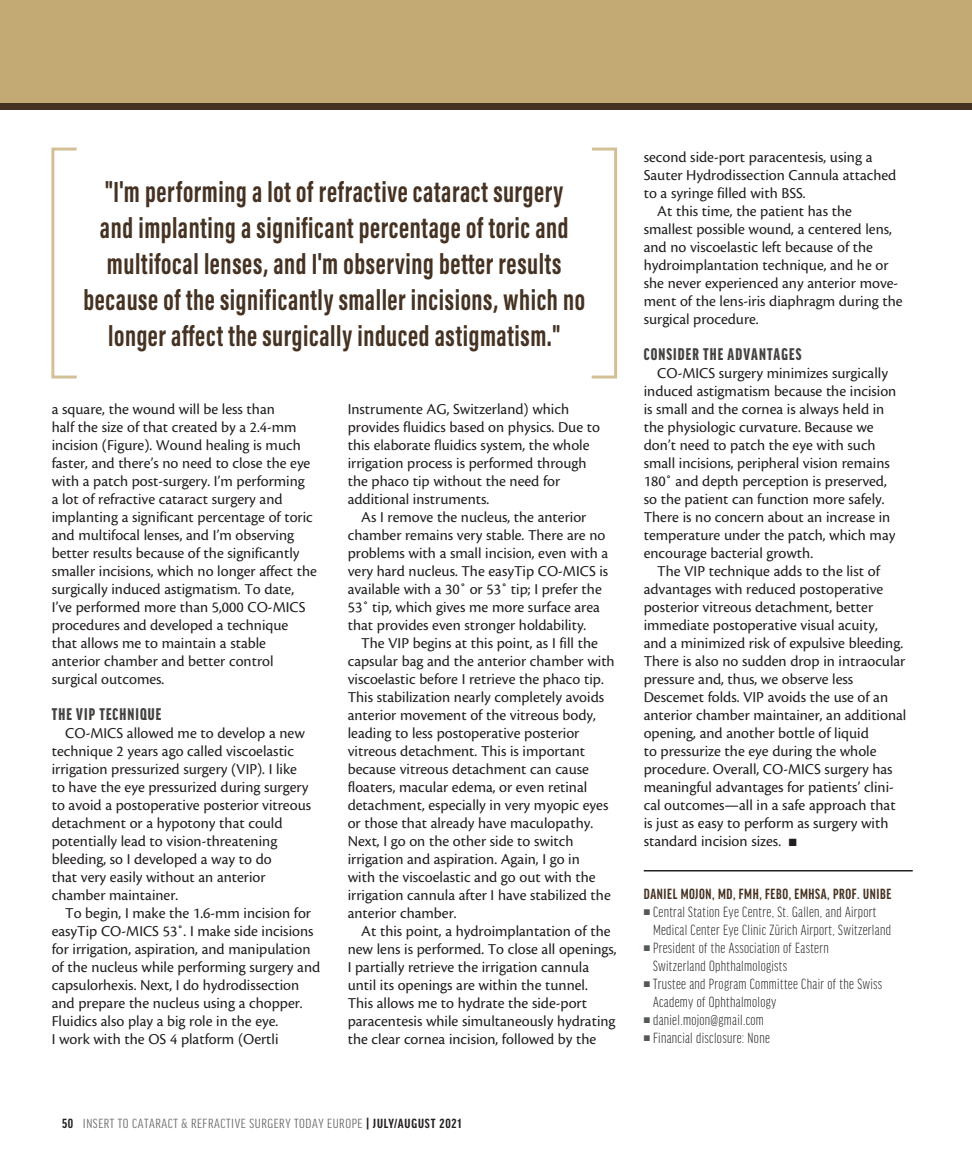
<style>
.page{position:relative;width:972px;height:1161px;background:#fff}
.page>*{position:absolute;margin:0;border:0;box-sizing:border-box;transform-origin:0 0}
.pullquote{font:700 30px/36px "Acumin Pro Extra Cond";letter-spacing:.02em;color:#453222;text-align:center;scale:.95 1}
.subhead{font:900 extra-condensed 18px "Good Headline Pro";letter-spacing:.06em;color:#454342}
.body{font:15.75px/18px "Cronos Pro";color:#231f20}
.bio_info{font:300 extra-condensed 15.75px/18px "Good Headline Pro";letter-spacing:.02em;color:#231f20}
.bio_name{font:700 extra-condensed 15.75px "Good Headline Pro";letter-spacing:.04em;color:#453222}
.t1{font:extra-condensed 14.1px "Good Headline Pro";letter-spacing:.035em;color:#6c6d70;scale:1.11 1}
.s1{color:#545859}
.s2{font-weight:700;color:#231f20}
</style>
<div class="page">
<svg style="left:0;top:102px;width:972px;height:7px;background:#57432d"></svg>
<div style="left:0;top:0;width:972px;height:102px;background:#c3aa75"></div>
<hr style="left:644px;top:870px;width:269px;height:2px;background:#231f20">
<div style="left:590px;top:148px;width:27px;height:231px;border:3px solid #d4c097"></div>
<div style="left:51px;top:148px;width:27px;height:231px;border:3px solid #d4c097"></div>
<p class="pullquote" style="left:83px;top:174px;width:530px">"I'm performing a lot of refractive cataract surgery<br>and implanting a significant percentage of toric and multifocal lenses, and I'm observing better results because of the significantly smaller incisions, which no longer affect the surgically induced astigmatism."</p>
<p class="body" style="left:52px;top:400px;width:267px">a square, the wound will be less than<br>half the size of that created by a 2.4-mm incision (Figure). Wound healing is much faster, and there’s no need to close the eye with a patch post-surgery. I’m performing<br>a lot of refractive cataract surgery and implanting a significant percentage of toric and multifocal lenses, and I’m observing better results because of the significantly smaller incisions, which no longer affect the surgically induced astigmatism. To date, I’ve performed more than 5,000 CO-MICS procedures and developed a technique that allows me to maintain a stable anterior chamber and better control surgical outcomes.</p>
<p class="subhead" style="left:52px;top:705px;width:111px">THE VIP TECHNIQUE</p>
<p class="body" style="left:52px;top:724px;width:261px;text-indent:14px">CO-MICS allowed me to develop a new technique 2 years ago called viscoelastic irrigation pressurized surgery (VIP). I like to have the eye pressurized during surgery to avoid a postoperative posterior vitreous detachment or a hypotony that could potentially lead to vision-threatening bleeding, so I developed a way to do<br>that very easily without an anterior chamber maintainer.</p>
<p class="body" style="left:52px;top:904px;width:270px;text-indent:14px">To begin, I make the 1.6-mm incision for easyTip CO-MICS 53˚. I make side incisions for irrigation, aspiration, and manipulation of the nucleus while performing surgery and capsulorhexis. Next, I do hydrodissection and prepare the nucleus using a chopper.<br>Fluidics also play a big role in the eye.<br>I work with the OS 4 platform (Oertli</p>
<p class="body" style="left:348px;top:400px;width:254px">Instrumente AG, Switzerland) which provides fluidics based on physics. Due to this elaborate fluidics system, the whole irrigation process is performed through the phaco tip without the need for additional instruments.</p>
<p class="body" style="left:348px;top:508px;width:262px;text-indent:14px">As I remove the nucleus, the anterior chamber remains very stable. There are no problems with a small incision, even with a very hard nucleus. The easyTip CO-MICS is available with a 30˚ or 53˚ tip; I prefer the 53˚ tip, which gives me more surface area that provides even stronger holdability.</p>
<p class="body" style="left:348px;top:634px;width:268px;text-indent:14px">The VIP begins at this point, as I fill the capsular bag and the anterior chamber with viscoelastic before I retrieve the phaco tip.<br>This stabilization nearly completely avoids anterior movement of the vitreous body, leading to less postoperative posterior vitreous detachment. This is important because vitreous detachment can cause floaters, macular edema, or even retinal detachment, especially in very myopic eyes or those that already have maculopathy.<br>Next, I go on the other side to switch irrigation and aspiration. Again, I go in<br>with the viscoelastic and go out with the irrigation cannula after I have stabilized the anterior chamber.</p>
<p class="body" style="left:348px;top:922px;width:270px;text-indent:14px">At this point, a hydroimplantation of the new lens is performed. To close all openings, I partially retrieve the irrigation cannula until its openings are within the tunnel.<br>This allows me to hydrate the side-port paracentesis while simultaneously hydrating the clear cornea incision, followed by the</p>
<p class="body" style="left:644px;top:148px;width:254px">second side-port paracentesis, using a<br>Sauter Hydrodissection Cannula attached to a syringe filled with BSS.</p>
<p class="body" style="left:644px;top:202px;width:260px;text-indent:14px">At this time, the patient has the smallest possible wound, a centered lens, and no viscoelastic left because of the hydroimplantation technique, and he or she never experienced any anterior move&shy;ment of the lens-iris diaphragm during the surgical procedure.</p>
<p class="subhead" style="left:644px;top:345px;width:159px">CONSIDER THE ADVANTAGES</p>
<p class="body" style="left:644px;top:364px;width:254px;text-indent:14px">CO-MICS surgery minimizes surgically induced astigmatism because the incision is small and the cornea is always held in the physiologic curvature. Because we don’t need to patch the eye with such small incisions, peripheral vision remains 180˚ and depth perception is preserved, so the patient can function more safely.<br>There is no concern about an increase in temperature under the patch, which may encourage bacterial growth.</p>
<p class="body" style="left:644px;top:562px;width:264px;text-indent:14px">The VIP technique adds to the list of advantages with reduced postoperative posterior vitreous detachment, better immediate postoperative visual acuity,<br>and a minimized risk of expulsive bleeding.<br>There is also no sudden drop in intraocular pressure and, thus, we observe less Descemet folds. VIP avoids the use of an anterior chamber maintainer, an additional opening, and another bottle of liquid<br>to pressurize the eye during the whole procedure. Overall, CO-MICS surgery has meaningful advantages for patients’ clini&shy;cal outcomes—all in a safe approach that is just as easy to perform as surgery with standard incision sizes. ■</p>
<p class="bio_name" style="left:644px;top:886px;width:249px">DANIEL MOJON, MD, FMH, FEBO, EMHSA, PROF. UNIBE</p>
<p class="bio_info" style="left:653px;top:903px;width:239px;text-indent:-9px"><span class="s1">■</span> Central Station Eye Centre, St. Gallen, and Airport<br>Medical Center Eye Clinic Zürich Airport, Switzerland</p>
<p class="bio_info" style="left:653px;top:939px;width:177px;text-indent:-9px"><span class="s1">■</span> President of the Association of Eastern<br>Switzerland Ophthalmologists</p>
<p class="bio_info" style="left:653px;top:975px;width:231px;text-indent:-9px"><span class="s1">■</span> Trustee and Program Committee Chair of the Swiss<br>Academy of Ophthalmology</p>
<p class="bio_info" style="left:644px;top:1011px;width:122px"><span class="s1">■</span> daniel.mojon@gmail.com</p>
<p class="bio_info" style="left:644px;top:1029px;width:128px"><span class="s1">■</span> Financial disclosure: None</p>
<p class="t1" style="left:62px;top:1117px;width:361px"><span class="s2">50</span> INSERT TO CATARACT &amp; REFRACTIVE SURGERY TODAY EUROPE <span class="s2">| JULY/AUGUST 2021</span></p>
</div>
